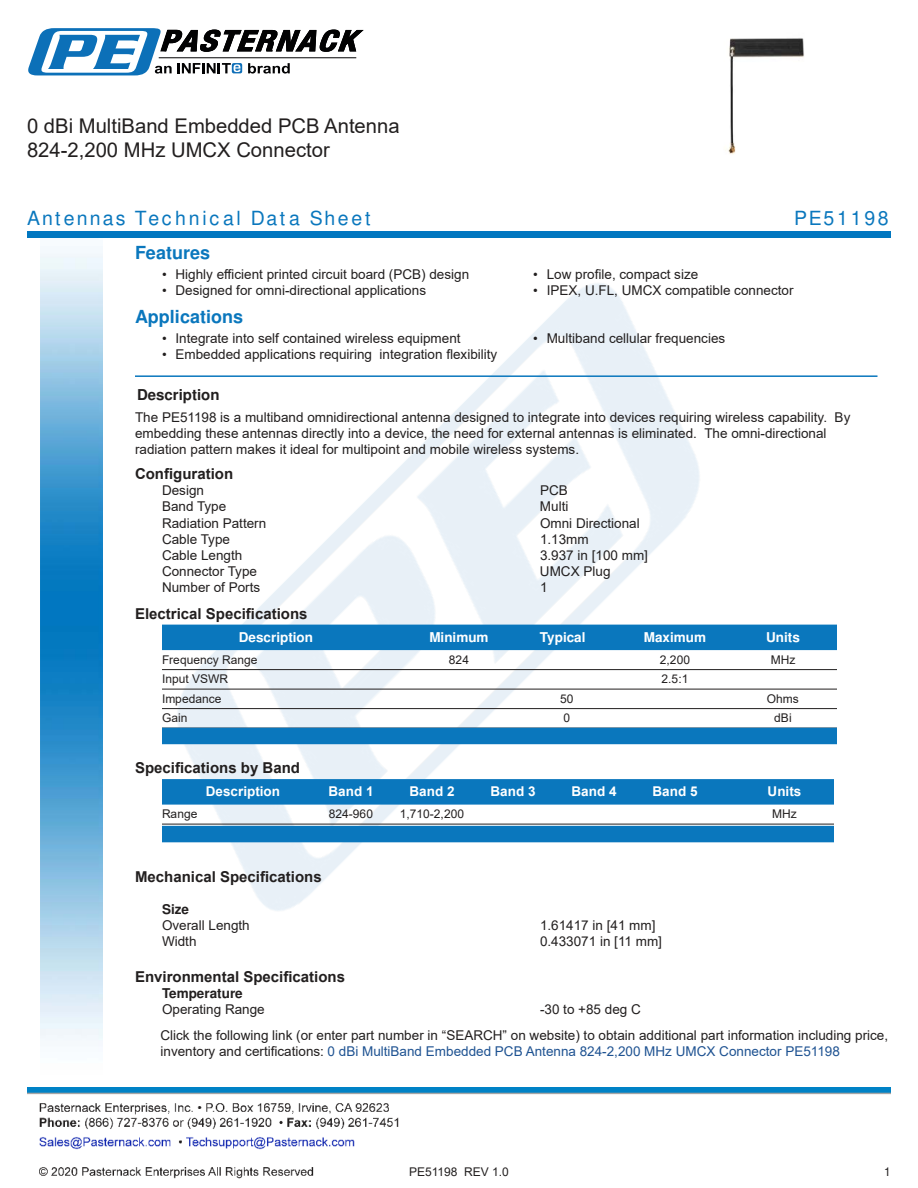
<style>
.page{position:relative;width:918px;height:1188px;background:#fff}
.page>*{position:absolute;margin:0;border:0;box-sizing:border-box;transform-origin:0 0}
.t1{font:20.25px/24.3px "Arial";color:#221f1f}
.t2{font:900 19.5px "Arial";letter-spacing:.14em;color:#0a77bd}
.t3{font:700 18px "Arial";color:#0a77bd}
.t4{font:700 15px "Arial";color:#221f1f}
.t5{font:13.5px/16.2px "Arial";color:#221f1f}
.t6{font:13.5px "Arial";color:#1f5392}
.t7{font:700 13.5px "Arial";color:#fff}
.t8{font:700 13.5px "Arial";color:#221f1f}
.t9{font:12px "Arial";color:#221f1f}
.s1{color:#221f1f}
</style>
<div class="page">
<img style="left:102px;top:246px;width:719px;height:724px">
<img style="left:40px;top:237px;width:62px;height:804px">
<img style="left:39px;top:1103px;width:360px;height:76px">
<img style="left:27px;top:1088px;width:864px;height:7px">
<div style="left:27px;top:231px;width:864px;height:6px;background:#0177c0"></div>
<svg style="left:28px;top:28px;width:336px;height:47px"></svg>
<hr style="left:135px;top:375px;width:743px;height:2px;background:#0a77bd">
<div style="left:162px;top:625px;width:675px;height:25px;background:#0a77bd"></div>
<hr style="left:162px;top:669px;width:675px;height:1px;background:#221f1f">
<hr style="left:162px;top:689px;width:675px;height:1px;background:#221f1f">
<hr style="left:162px;top:708px;width:675px;height:1px;background:#221f1f">
<div style="left:162px;top:728px;width:675px;height:16px;background:#0a77bd"></div>
<div style="left:162px;top:779px;width:672px;height:26px;background:#0a77bd"></div>
<hr style="left:162px;top:824px;width:672px;height:1px;background:#221f1f">
<div style="left:162px;top:826px;width:672px;height:16px;background:#0a77bd"></div>
<img style="left:728px;top:38px;width:76px;height:116px">
<h1 class="t1" style="left:27px;top:114px;width:374px">0 dBi MultiBand Embedded PCB Antenna<br>824-2,200 MHz UMCX Connector</h1>
<h2 class="t2" style="left:27px;top:207px;width:345px">Antennas Technical Data Sheet</h2>
<h2 class="t2" style="left:794px;top:207px;width:96px">PE51198</h2>
<h3 class="t3" style="left:135px;top:246px;width:77px">Features</h3>
<p class="t5" style="left:162px;top:266px;width:309px">• Highly e昀케cient printed circuit board (PCB) design</p>
<p class="t5" style="left:162px;top:282px;width:266px">• Designed for omni-directional applications</p>
<h3 class="t3" style="left:135px;top:310px;width:110px">Applications</h3>
<p class="t5" style="left:162px;top:330px;width:300px">• Integrate into self contained wireless equipment</p>
<p class="t5" style="left:162px;top:346px;width:337px">• Embedded applications requiring integration 昀氀exibility</p>
<p class="t5" style="left:533px;top:266px;width:167px">• Low pro昀椀le, compact size</p>
<p class="t5" style="left:533px;top:282px;width:262px">• IPEX, U.FL, UMCX compatible connector</p>
<p class="t5" style="left:533px;top:330px;width:194px">• Multiband cellular frequencies</p>
<p class="t4" style="left:137px;top:389px;width:84px">Description</p>
<p class="t5" style="left:135px;top:409px;width:717px">The PE51198 is a multiband omnidirectional antenna designed to integrate into devices requiring wireless capability. By embedding these antennas directly into a device, the need for external antennas is eliminated. The omni-directional radiation pattern makes it ideal for multipoint and mobile wireless systems.</p>
<p class="t4" style="left:135px;top:463px;width:100px">Con昀椀guration</p>
<p class="t5" style="left:162px;top:482px;width:44px">Design</p>
<p class="t5" style="left:540px;top:482px;width:29px">PCB</p>
<p class="t5" style="left:162px;top:498px;width:66px">Band Type</p>
<p class="t5" style="left:540px;top:498px;width:30px">Multi</p>
<p class="t5" style="left:162px;top:515px;width:106px">Radiation Pattern</p>
<p class="t5" style="left:540px;top:515px;width:101px">Omni Directional</p>
<p class="t5" style="left:162px;top:531px;width:70px">Cable Type</p>
<p class="t5" style="left:540px;top:531px;width:50px">1.13mm</p>
<p class="t5" style="left:162px;top:547px;width:82px">Cable Length</p>
<p class="t5" style="left:540px;top:547px;width:110px">3.937 in [100 mm]</p>
<p class="t5" style="left:162px;top:563px;width:97px">Connector Type</p>
<p class="t5" style="left:540px;top:563px;width:72px">UMCX Plug</p>
<p class="t5" style="left:162px;top:579px;width:100px">Number of Ports</p>
<p class="t5" style="left:540px;top:579px;width:9px">1</p>
<p class="t4" style="left:135px;top:603px;width:174px">Electrical Speci昀椀cations</p>
<p class="t7" style="left:239px;top:632px;width:76px">Description</p>
<p class="t7" style="left:429px;top:632px;width:61px">Minimum</p>
<p class="t7" style="left:540px;top:632px;width:47px">Typical</p>
<p class="t7" style="left:644px;top:632px;width:64px">Maximum</p>
<p class="t7" style="left:766px;top:632px;width:35px">Units</p>
<p class="t9" style="left:162px;top:651px;width:97px">Frequency Range</p>
<p class="t9" style="left:449px;top:651px;width:22px">824</p>
<p class="t9" style="left:660px;top:651px;width:32px">2,200</p>
<p class="t9" style="left:771px;top:651px;width:26px">MHz</p>
<p class="t9" style="left:162px;top:671px;width:68px">Input VSWR</p>
<p class="t9" style="left:662px;top:671px;width:28px">2.5:1</p>
<p class="t9" style="left:162px;top:690px;width:61px">Impedance</p>
<p class="t9" style="left:560px;top:690px;width:15px">50</p>
<p class="t9" style="left:767px;top:690px;width:34px">Ohms</p>
<p class="t9" style="left:162px;top:710px;width:27px">Gain</p>
<p class="t9" style="left:564px;top:710px;width:8px">0</p>
<p class="t9" style="left:774px;top:710px;width:19px">dBi</p>
<p class="t4" style="left:135px;top:757px;width:167px">Speci昀椀cations by Band</p>
<p class="t7" style="left:206px;top:782px;width:76px">Description</p>
<p class="t7" style="left:329px;top:782px;width:47px">Band 1</p>
<p class="t7" style="left:410px;top:782px;width:47px">Band 2</p>
<p class="t7" style="left:491px;top:782px;width:47px">Band 3</p>
<p class="t7" style="left:572px;top:782px;width:47px">Band 4</p>
<p class="t7" style="left:653px;top:782px;width:47px">Band 5</p>
<p class="t7" style="left:768px;top:782px;width:35px">Units</p>
<p class="t9" style="left:162px;top:806px;width:37px">Range</p>
<p class="t9" style="left:329px;top:806px;width:46px">824-960</p>
<p class="t9" style="left:400px;top:806px;width:66px">1,710-2,200</p>
<p class="t9" style="left:772px;top:806px;width:26px">MHz</p>
<p class="t4" style="left:135px;top:867px;width:188px">Mechanical Speci昀椀cations</p>
<p class="t8" style="left:162px;top:904px;width:29px">Size</p>
<p class="t5" style="left:162px;top:917px;width:89px">Overall Length</p>
<p class="t5" style="left:540px;top:917px;width:117px">1.61417 in [41 mm]</p>
<p class="t5" style="left:162px;top:933px;width:36px">Width</p>
<p class="t5" style="left:540px;top:933px;width:124px">0.433071 in [11 mm]</p>
<p class="t4" style="left:135px;top:966px;width:212px">Environmental Speci昀椀cations</p>
<p class="t8" style="left:162px;top:988px;width:82px">Temperature</p>
<p class="t5" style="left:162px;top:1002px;width:104px">Operating Range</p>
<p class="t5" style="left:160px;top:997px;width:729px;line-height:25.8px;text-indent:380px">-30 to +85 deg C<br>Click the following link (or enter part number in “SEARCH” on website) to obtain additional part information including price,</p>
<p class="t6" style="left:160px;top:1042px;width:681px"><span class="s1">inventory and certi昀椀cations:</span> 0 dBi MultiBand Embedded PCB Antenna 824-2,200 MHz UMCX Connector PE51198</p>
<p class="t9" style="left:409px;top:1163px;width:101px">PE51198 REV 1.0</p>
<p class="t9" style="left:884px;top:1165px;width:8px">1</p>
</div>
